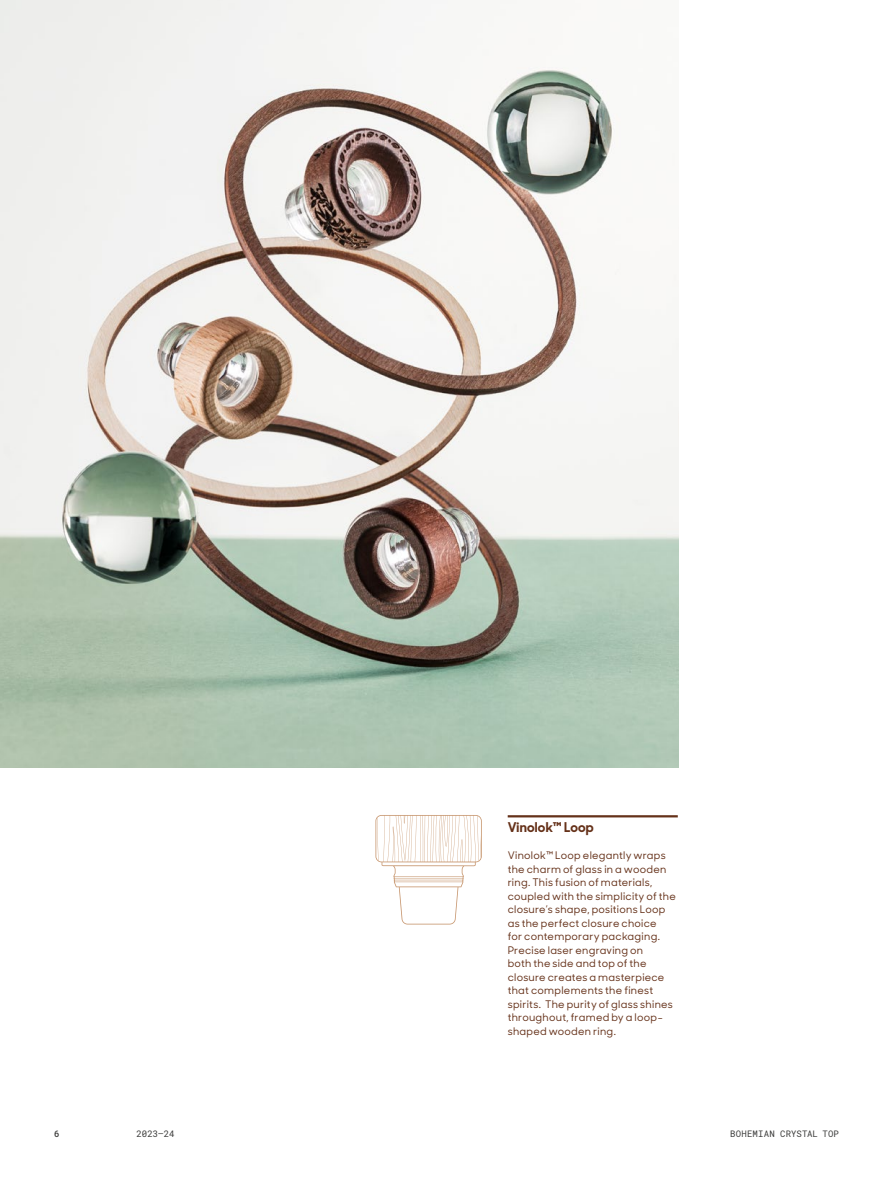
<style>
.page{position:relative;width:893px;height:1191px;background:#fff}
.page>*{position:absolute;margin:0;border:0;box-sizing:border-box;transform-origin:0 0}
.t1{font:700 13.5px "Sharp Sans Display No 1";letter-spacing:.015em;color:#653119}
.t2{font:500 10.5px/13.5px "Sharp Sans Display No 1";letter-spacing:.025em;color:#653119}
.t3{font:9px "Roboto Mono";letter-spacing:.015em;color:#3c3c3b}
.t4{font:500 9px "Roboto Mono";color:#3c3c3b}
</style>
<div class="page">
<img style="left:0;top:0;width:678px;height:767px">
<svg style="left:375px;top:815px;width:107px;height:109px"></svg>
<hr style="left:508px;top:815px;width:170px;height:2px;background:#653119">
<p class="t1" style="left:508px;top:816px;width:88px">Vinolok™ Loop</p>
<p class="t2" style="left:508px;top:848px;width:170px">Vinolok™ Loop elegantly wraps the charm of glass in a wooden ring. This fusion of materials, coupled with the simplicity of the closure’s shape, positions Loop as the perfect closure choice<br>for contemporary packaging.<br>Precise laser engraving on<br>both the side and top of the closure creates a masterpiece that complements the finest spirits. The purity of glass shines throughout, framed by a loop&shy;shaped wooden ring.</p>
<p class="t4" style="left:54px;top:1127px;width:7px">6</p>
<p class="t3" style="left:136px;top:1127px;width:39px">2023–24</p>
<p class="t3" style="left:730px;top:1127px;width:110px">BOHEMIAN CRYSTAL TOP</p>
</div>
